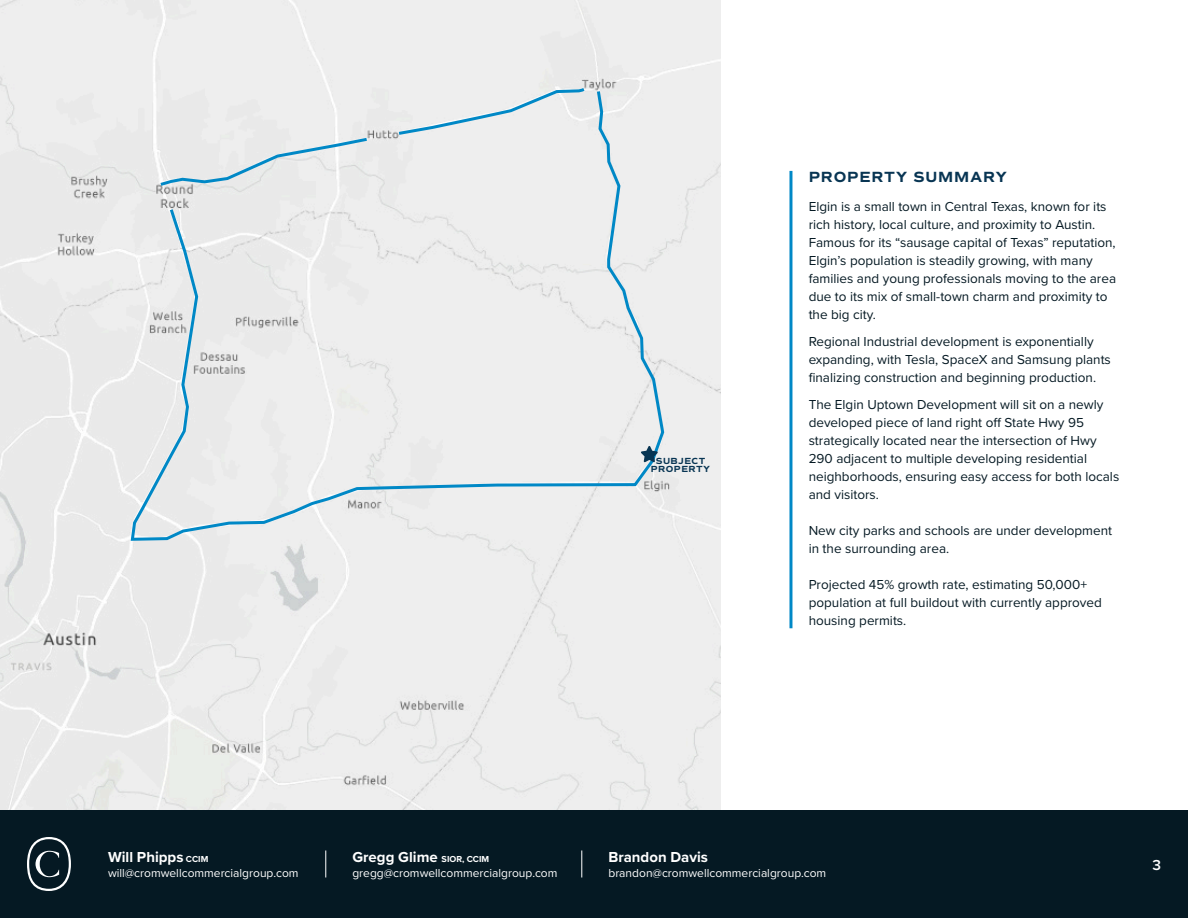
<style>
.page{position:relative;width:1188px;height:918px;background:#fff}
.page>*{position:absolute;margin:0;border:0;box-sizing:border-box;transform-origin:0 0}
.t1{font:700 15px "Proxima Nova";color:#fff}
.H1_-_Navy{font:700 15px "Commuters Sans";letter-spacing:.05em;color:#083553}
.t2{font:600 15px "Proxima Nova";color:#fff}
.Paragraph_-_Navy{font:13.5px/18px "Proxima Nova";color:#051923}
.t3{font:12px "Proxima Nova";color:#fff}
.t4{font:700 9px "Commuters Sans";letter-spacing:.05em;color:#083553}
.s1{font-size:9px}
</style>
<div class="page">
<div style="left:0;top:810px;width:1188px;height:108px;background:#051923"></div>
<svg style="left:27px;top:837px;width:44px;height:54px"></svg>
<svg style="left:325px;top:850px;width:1px;height:28px"></svg>
<svg style="left:581px;top:850px;width:1px;height:28px"></svg>
<div style="left:0;top:0;width:720px;height:810px;background:#eee"></div>
<hr style="left:789px;top:171px;width:3px;height:457px;background:#0088c6">
<div style="left:129px;top:88px;width:537px;height:454px;background:#eee"></div>
<svg style="left:157px;top:136px;width:213px;height:52px"></svg>
<svg style="left:396px;top:85px;width:192px;height:52px"></svg>
<svg style="left:641px;top:446px;width:16px;height:16px"></svg>
<h2 class="t4" style="left:656px;top:455px;width:51px">SUBJECT</h2>
<h2 class="t4" style="left:651px;top:463px;width:61px">PROPERTY</h2>
<p class="H1_-_Navy" style="left:809px;top:168px;width:200px">PROPERTY SUMMARY</p>
<p class="Paragraph_-_Navy" style="left:809px;top:197px;width:309px">Elgin is a small town in Central Texas, known for its rich history, local culture, and proximity to Austin.<br>Famous for its “sausage capital of Texas” reputation, Elgin’s population is steadily growing, with many families and young professionals moving to the area due to its mix of small-town charm and proximity to the big city.</p>
<p class="Paragraph_-_Navy" style="left:809px;top:332px;width:304px">Regional Industrial development is exponentially expanding, with Tesla, SpaceX and Samsung plants finalizing construction and beginning production.</p>
<p class="Paragraph_-_Navy" style="left:809px;top:395px;width:312px">The Elgin Uptown Development will sit on a newly developed piece of land right off State Hwy 95 strategically located near the intersection of Hwy 290 adjacent to multiple developing residential neighborhoods, ensuring easy access for both locals and visitors.</p>
<p class="Paragraph_-_Navy" style="left:809px;top:521px;width:305px">New city parks and schools are under development in the surrounding area.</p>
<p class="Paragraph_-_Navy" style="left:809px;top:575px;width:295px">Projected 45% growth rate, estimating 50,000+ population at full buildout with currently approved housing permits.</p>
<p class="t1" style="left:108px;top:846px;width:102px">Will Phipps <span class="s1">CCIM</span></p>
<p class="t3" style="left:108px;top:864px;width:192px">will@cromwellcommercialgroup.com</p>
<p class="t1" style="left:352px;top:846px;width:138px">Gregg Glime <span class="s1">SIOR, CCIM</span></p>
<p class="t3" style="left:352px;top:864px;width:207px">gregg@cromwellcommercialgroup.com</p>
<p class="t1" style="left:608px;top:846px;width:101px">Brandon Davis</p>
<p class="t3" style="left:608px;top:864px;width:219px">brandon@cromwellcommercialgroup.com</p>
<p class="t2" style="left:1152px;top:854px;width:10px">3</p>
</div>
